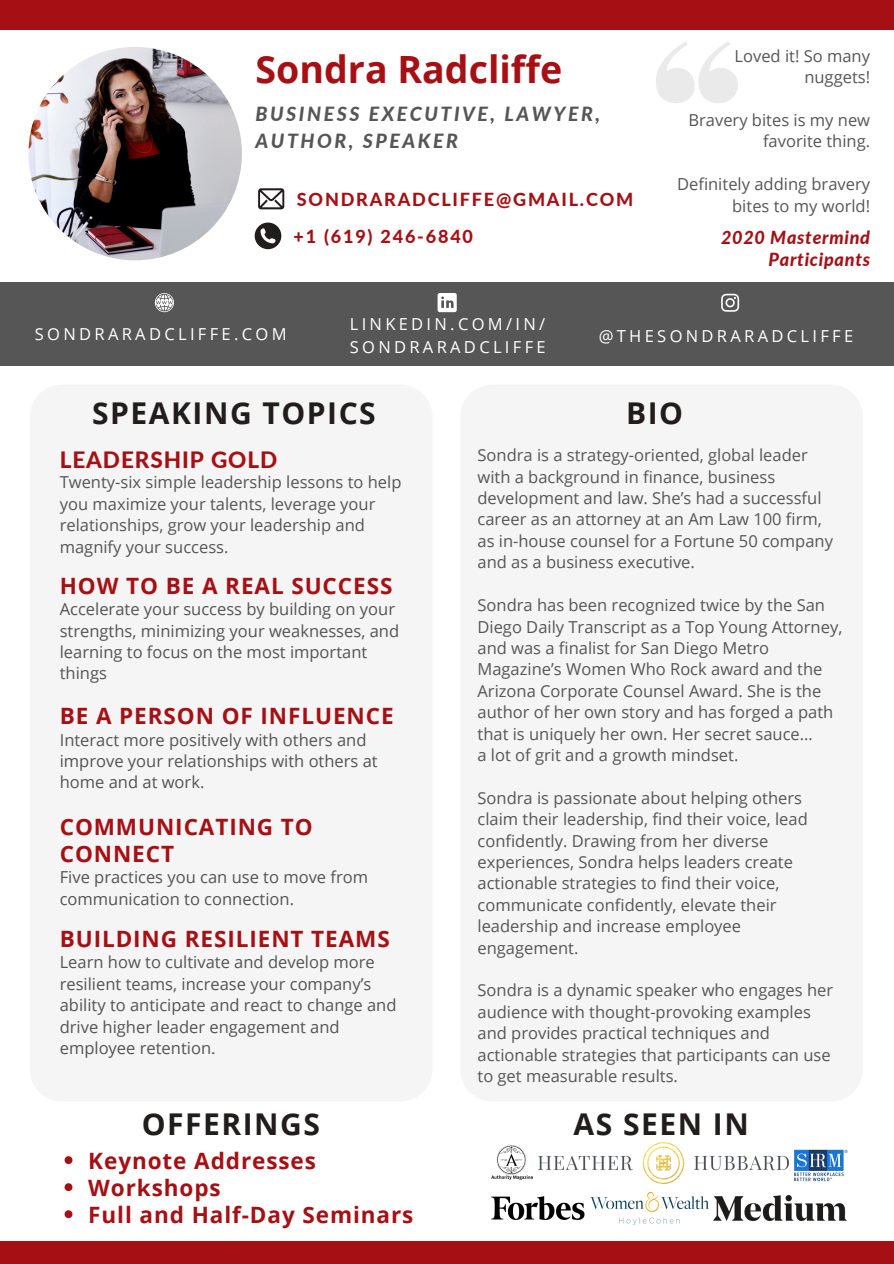
<style>
.page{position:relative;width:894px;height:1264px;background:#fff}
.page>*{position:absolute;margin:0;border:0;box-sizing:border-box;transform-origin:0 0}
.t1{font:700 37.5px "Open Sans";color:#a61015}
.t2{font:700 30px "Open Sans";letter-spacing:.05em;color:#211d1d}
.t3{font:700 22.5px/27px "Open Sans";letter-spacing:.04em;color:#a61015}
.t4{font:800 22.5px "Lato";letter-spacing:.04em;color:#a61015}
.t5{font:italic 800 19.5px/27px "Lato";letter-spacing:.13em;color:#565656}
.t6{font:800 18px/37px "Lato";letter-spacing:.1em;color:#a61015}
.t7{font:italic 800 18px/21.5px "Lato";letter-spacing:.04em;color:#a61015;text-align:right}
.t8{font:16.5px/21.5px "Open Sans";color:#565656}
.t9{font:16.5px/21.5px "Open Sans";color:#545454}
.t10{font:16.5px/22.5px "Open Sans";letter-spacing:.2em;color:#fff}
</style>
<div class="page">
<div style="left:0;top:0;width:893px;height:29px;background:#a61015"></div>
<div style="left:0;top:281px;width:893px;height:84px;background:#565656"></div>
<img style="left:28px;top:47px;width:214px;height:213px;border-radius:50%">
<svg style="left:155px;top:293px;width:19px;height:19px"></svg>
<svg style="left:437px;top:293px;width:19px;height:19px"></svg>
<svg style="left:721px;top:294px;width:18px;height:18px"></svg>
<svg style="left:258px;top:188px;width:26px;height:21px"></svg>
<svg style="left:254px;top:222px;width:27px;height:27px"></svg>
<div style="left:0;top:1240px;width:893px;height:23px;background:#a61015"></div>
<img style="left:590px;top:1192px;width:118px;height:32px">
<img style="left:788px;top:1149px;width:60px;height:33px">
<img style="left:491px;top:1196px;width:94px;height:24px">
<img style="left:538px;top:1142px;width:250px;height:41px">
<img style="left:713px;top:1195px;width:132px;height:25px">
<img style="left:491px;top:1145px;width:41px;height:34px">
<div style="left:30px;top:384px;width:402px;height:717px;background:#f5f5f5;border-radius:32px"></div>
<div style="left:460px;top:384px;width:402px;height:717px;background:#f5f5f5;border-radius:32px"></div>
<svg style="left:656px;top:41px;width:82px;height:62px"></svg>
<svg style="left:65px;top:1156px;width:7px;height:7px"></svg>
<svg style="left:65px;top:1183px;width:7px;height:8px"></svg>
<svg style="left:65px;top:1210px;width:7px;height:8px"></svg>
<h1 class="t1" style="left:255px;top:43px;width:308px">Sondra Radcliffe</h1>
<p class="t5" style="left:255px;top:100px;width:346px">BUSINESS EXECUTIVE, LAWYER,<br>AUTHOR, SPEAKER</p>
<p class="t6" style="left:293px;top:180px;width:341px">SONDRARADCLIFFE@GMAIL.COM +1 (619) 246-6840</p>
<p class="t8" style="left:734px;top:45px;width:137px;text-align:right">Loved it! So many nuggets!</p>
<p class="t8" style="left:688px;top:109px;width:183px;text-align:right">Bravery bites is my new favorite thing.</p>
<p class="t8" style="left:677px;top:173px;width:194px;text-align:right">Definitely adding bravery bites to my world!</p>
<p class="t7" style="left:720px;top:226px;width:150px">2020 Mastermind<br>Participants</p>
<p class="t10" style="left:35px;top:322px;width:253px">SONDRARADCLIFFE.COM</p>
<p class="t10" style="left:350px;top:312px;width:197px">LINKEDIN.COM/IN/<br>SONDRARADCLIFFE</p>
<p class="t10" style="left:598px;top:324px;width:256px">@THESONDRARADCLIFFE</p>
<h2 class="t2" style="left:92px;top:392px;width:285px">SPEAKING TOPICS</h2>
<h3 class="t4" style="left:60px;top:445px;width:219px">LEADERSHIP GOLD</h3>
<p class="t8" style="left:60px;top:471px;width:343px">Twenty-six simple leadership lessons to help you maximize your talents, leverage your relationships, grow your leadership and magnify your success.</p>
<h3 class="t3" style="left:60px;top:571px;width:334px">HOW TO BE A REAL SUCCESS</h3>
<p class="t9" style="left:60px;top:598px;width:341px">Accelerate your success by building on your strengths, minimizing your weaknesses, and learning to focus on the most important things</p>
<h3 class="t3" style="left:60px;top:701px;width:335px">BE A PERSON OF INFLUENCE</h3>
<p class="t9" style="left:60px;top:728px;width:319px">Interact more positively with others and improve your relationships with others at home and at work.</p>
<h3 class="t3" style="left:60px;top:812px;width:254px">COMMUNICATING TO<br>CONNECT</h3>
<p class="t9" style="left:60px;top:866px;width:310px">Five practices you can use to move from communication to connection.</p>
<h3 class="t3" style="left:60px;top:924px;width:331px">BUILDING RESILIENT TEAMS</h3>
<p class="t9" style="left:60px;top:951px;width:338px">Learn how to cultivate and develop more resilient teams, increase your company’s ability to anticipate and react to change and drive higher leader engagement and employee retention.</p>
<h2 class="t2" style="left:142px;top:1103px;width:180px">OFFERINGS</h2>
<h3 class="t3" style="left:88px;top:1146px;width:326px">Keynote Addresses<br>Workshops<br>Full and Half-Day Seminars</h3>
<h2 class="t2" style="left:625px;top:392px;width:58px">BIO</h2>
<p class="t8" style="left:477px;top:444px;width:357px">Sondra is a strategy-oriented, global leader with a background in finance, business development and law. She’s had a successful career as an attorney at an Am Law 100 firm, as in-house counsel for a Fortune 50 company and as a business executive.</p>
<p class="t8" style="left:477px;top:594px;width:366px">Sondra has been recognized twice by the San Diego Daily Transcript as a Top Young Attorney, and was a finalist for San Diego Metro Magazine’s Women Who Rock award and the Arizona Corporate Counsel Award. She is the author of her own story and has forged a path that is uniquely her own. Her secret sauce…<br>a lot of grit and a growth mindset.</p>
<p class="t8" style="left:477px;top:786px;width:332px">Sondra is passionate about helping others claim their leadership, find their voice, lead confidently. Drawing from her diverse experiences, Sondra helps leaders create actionable strategies to find their voice, communicate confidently, elevate their leadership and increase employee engagement.</p>
<p class="t8" style="left:477px;top:979px;width:357px">Sondra is a dynamic speaker who engages her audience with thought-provoking examples and provides practical techniques and actionable strategies that participants can use to get measurable results.</p>
<h2 class="t2" style="left:573px;top:1103px;width:177px">AS SEEN IN</h2>
</div>
